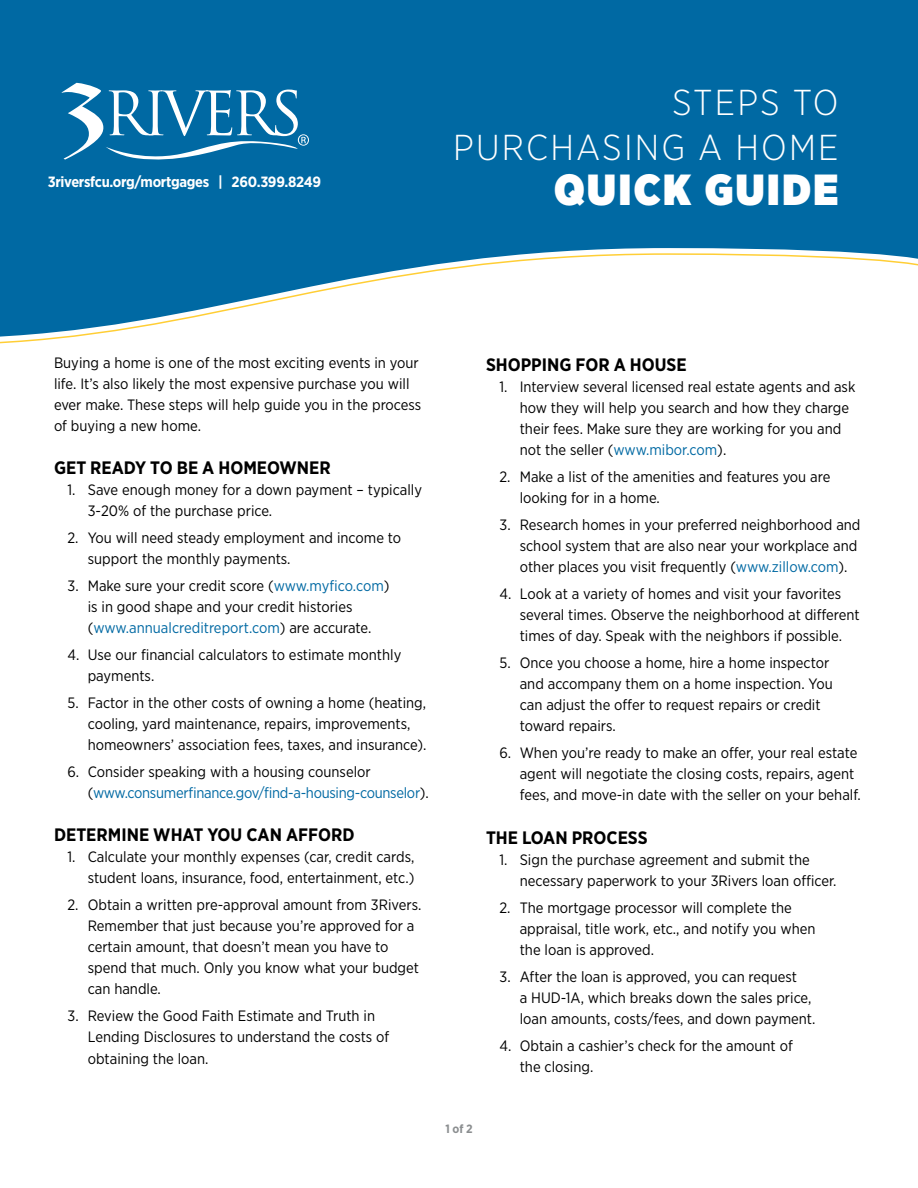
<style>
.page{position:relative;width:918px;height:1188px;background:#fff}
.page>*{position:absolute;margin:0;border:0;box-sizing:border-box;transform-origin:0 0}
.t1{font:900 43.5px "Gotham Narrow";letter-spacing:.06em;color:#fff}
.t2{font:300 36px/45px "Gotham Narrow";letter-spacing:.06em;color:#fff;text-align:right}
.t3{font:700 18px "Gotham Narrow";color:#000}
.t4{font:15px/21px "Gotham Narrow";color:#000}
.t5{font:15px/21px "Gotham Narrow";letter-spacing:-.015em;color:#0069a3}
.t6{font:700 14.85px "Gotham Narrow";letter-spacing:-.02em;color:#fff}
.t7{font:700 12px "Gotham Narrow";color:#8b8e90}
.s1{color:#0069a3}
.s2{color:#000}
</style>
<div class="page">
<svg style="left:0;top:0;width:918px;height:338px;fill:#0069a3"></svg>
<svg style="left:61px;top:83px;width:248px;height:77px"></svg>
<p class="t6" style="left:48px;top:173px;width:275px">3riversfcu.org/mortgages | 260.399.8249</p>
<h2 class="t2" style="left:453px;top:79px;width:387px">STEPS TO<br>PURCHASING A HOME</h2>
<h1 class="t1" style="left:554px;top:160px;width:286px">QUICK GUIDE</h1>
<p class="t4" style="left:54px;top:352px;width:369px">Buying a home is one of the most exciting events in your life. It’s also likely the most expensive purchase you will ever make. These steps will help guide you in the process of buying a new home.</p>
<p class="t3" style="left:54px;top:456px;width:278px">GET READY TO BE A HOMEOWNER</p>
<p class="t4" style="left:88px;top:479px;width:336px;text-indent:-20px">1. Save enough money for a down payment – typically<br>3-20% of the purchase price.</p>
<p class="t4" style="left:88px;top:527px;width:315px;text-indent:-20px">2. You will need steady employment and income to support the monthly payments.</p>
<p class="t4" style="left:88px;top:575px;width:303px;text-indent:-20px">3. Make sure your credit score (<span class="s1">www.myfico.com</span>) is in good shape and your credit histories (<span class="s1">www.annualcreditreport.com</span>) are accurate.</p>
<p class="t4" style="left:88px;top:644px;width:315px;text-indent:-20px">4. Use our financial calculators to estimate monthly payments.</p>
<p class="t4" style="left:88px;top:692px;width:340px;text-indent:-20px">5. Factor in the other costs of owning a home (heating, cooling, yard maintenance, repairs, improvements, homeowners’ association fees, taxes, and insurance).</p>
<p class="t5" style="left:88px;top:761px;width:342px;text-indent:-20px"><span class="s2">6. Consider speaking with a housing counselor (</span>www.consumerfinance.gov/find-a-housing-counselor<span class="s2">).</span></p>
<p class="t3" style="left:54px;top:823px;width:302px">DETERMINE WHAT YOU CAN AFFORD</p>
<p class="t4" style="left:68px;top:846px;width:348px;text-align:right">1. Calculate your monthly expenses (car, credit cards, student loans, insurance, food, entertainment, etc.)</p>
<p class="t4" style="left:88px;top:894px;width:335px;text-indent:-20px">2. Obtain a written pre-approval amount from 3Rivers.<br>Remember that just because you’re approved for a certain amount, that doesn’t mean you have to spend that much. Only you know what your budget can handle.</p>
<p class="t4" style="left:88px;top:1005px;width:303px;text-indent:-20px">3. Review the Good Faith Estimate and Truth in<br>Lending Disclosures to understand the costs of obtaining the loan.</p>
<p class="t3" style="left:486px;top:353px;width:202px">SHOPPING FOR A HOUSE</p>
<p class="t4" style="left:520px;top:376px;width:337px;text-indent:-20px">1. Interview several licensed real estate agents and ask how they will help you search and how they charge their fees. Make sure they are working for you and not the seller (<span class="s1">www.mibor.com</span>).</p>
<p class="t4" style="left:520px;top:466px;width:312px;text-indent:-20px">2. Make a list of the amenities and features you are looking for in a home.</p>
<p class="t4" style="left:520px;top:514px;width:342px;text-indent:-20px">3. Research homes in your preferred neighborhood and school system that are also near your workplace and other places you visit frequently (<span class="s1">www.zillow.com</span>).</p>
<p class="t4" style="left:520px;top:583px;width:342px;text-indent:-20px">4. Look at a variety of homes and visit your favorites several times. Observe the neighborhood at different times of day. Speak with the neighbors if possible.</p>
<p class="t4" style="left:520px;top:652px;width:315px;text-indent:-20px">5. Once you choose a home, hire a home inspector and accompany them on a home inspection. You can adjust the offer to request repairs or credit toward repairs.</p>
<p class="t4" style="left:520px;top:742px;width:343px;text-indent:-20px">6. When you’re ready to make an offer, your real estate agent will negotiate the closing costs, repairs, agent fees, and move-in date with the seller on your behalf.</p>
<p class="t3" style="left:486px;top:826px;width:163px">THE LOAN PROCESS</p>
<p class="t4" style="left:520px;top:849px;width:318px;text-indent:-20px">1. Sign the purchase agreement and submit the necessary paperwork to your 3Rivers loan officer.</p>
<p class="t4" style="left:520px;top:897px;width:297px;text-indent:-20px">2. The mortgage processor will complete the appraisal, title work, etc., and notify you when the loan is approved.</p>
<p class="t4" style="left:520px;top:966px;width:297px;text-indent:-20px">3. After the loan is approved, you can request<br>a HUD-1A, which breaks down the sales price, loan amounts, costs/fees, and down payment.</p>
<p class="t4" style="left:520px;top:1034px;width:275px;line-height:21.6px;text-indent:-20px">4. Obtain a cashier’s check for the amount of the closing.</p>
<p class="t7" style="left:445px;top:1121px;width:29px">1 of 2</p>
</div>
